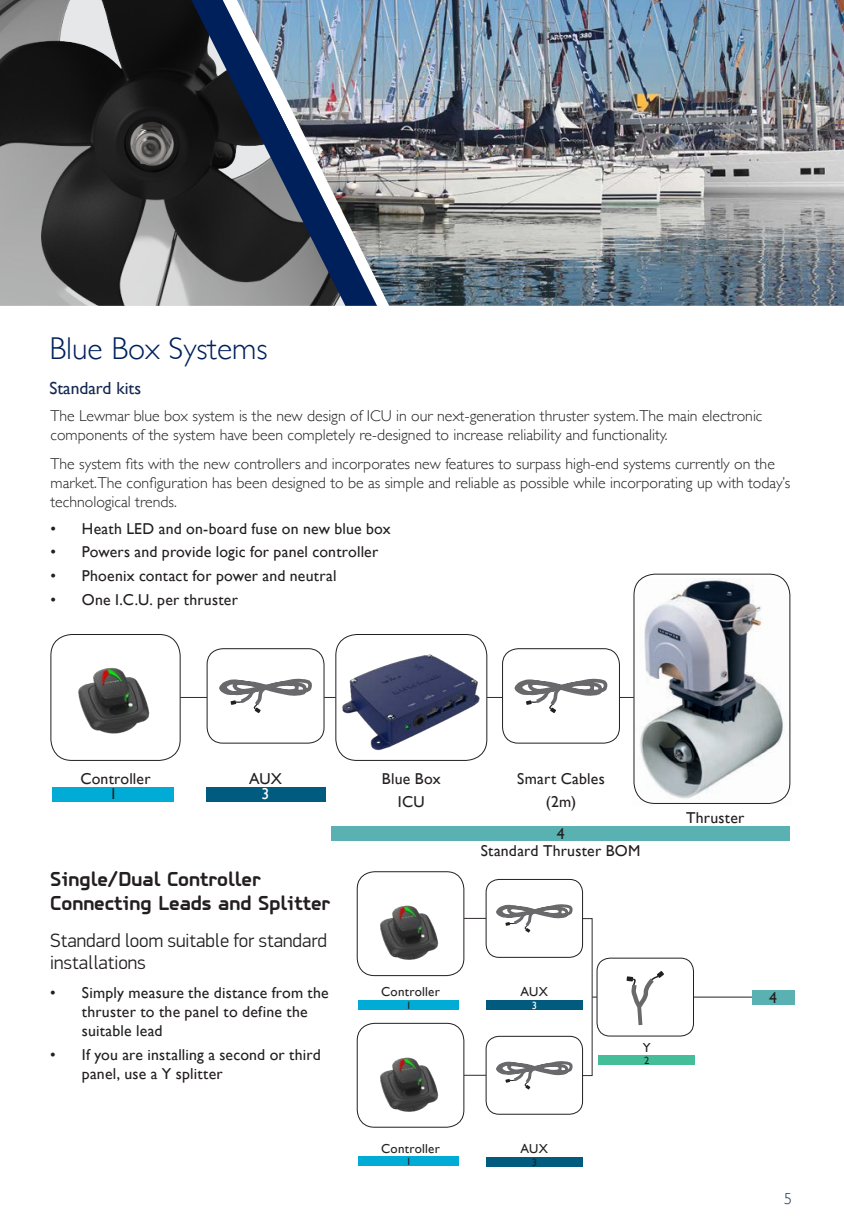
<style>
.page{position:relative;width:844px;height:1216px;background:#fff}
.page>*{position:absolute;margin:0;border:0;box-sizing:border-box;transform-origin:0 0}
.t1{font:300 31.5px "Gill Sans";color:#00205b}
.Header_12pt{font:700 21px/24.5px "PF Isotext Pro";color:#231f20}
.General_text_11{font:300 19.25px/21.9px "PF Din Display Pro";color:#231f20}
.Top_Page{font:17.5px "Gill Sans";color:#142851}
.t2{font:300 15.75px/18.9px "Gill Sans";color:#231f20}
.Key_Features{font:15.75px/18.9px "Gill Sans";letter-spacing:.015em;color:#231f20}
.t3{font:300 15.75px "Gill Sans";color:#172b52}
.Key_Features-2{font:15.75px "Gill Sans";color:#fff}
.Key_Features-3{font:12.95px "Gill Sans";letter-spacing:.02em;color:#231f20}
.Key_Features-4{font:10.5px "Gill Sans";color:#231f20}
.Key_Features-5{font:10.5px "Gill Sans";color:#fff}
</style>
<div class="page">
<div style="left:596px;top:957px;width:97px;height:79px;border:1px solid #231f20;border-radius:13px"></div>
<div style="left:331px;top:826px;width:458px;height:15px;background:#59b2b1"></div>
<img style="left:377px;top:0;width:466px;height:306px">
<img style="left:0;top:0;width:191px;height:306px">
<svg style="left:191px;top:0;width:186px;height:306px;background:#5d6878"></svg>
<img style="left:635px;top:578px;width:156px;height:226px">
<div style="left:633px;top:573px;width:157px;height:230px;border:1px solid #231f20;border-radius:21px"></div>
<img style="left:336px;top:648px;width:152px;height:107px">
<svg style="left:514px;top:678px;width:94px;height:35px"></svg>
<div style="left:502px;top:648px;width:117px;height:95px;border:1px solid #231f20;border-radius:16px"></div>
<svg style="left:619px;top:697px;width:14px;height:1px"></svg>
<div style="left:335px;top:634px;width:152px;height:126px;border:1px solid #231f20;border-radius:21px"></div>
<svg style="left:487px;top:697px;width:16px;height:1px"></svg>
<img style="left:51px;top:634px;width:129px;height:123px">
<div style="left:50px;top:634px;width:130px;height:126px;border:1px solid #231f20;border-radius:21px"></div>
<svg style="left:180px;top:697px;width:27px;height:1px"></svg>
<svg style="left:219px;top:678px;width:93px;height:35px"></svg>
<div style="left:207px;top:648px;width:117px;height:95px;border:1px solid #231f20;border-radius:16px"></div>
<div style="left:206px;top:786px;width:119px;height:15px;background:#005b7f"></div>
<div style="left:53px;top:786px;width:121px;height:15px;background:#00acd5"></div>
<img style="left:358px;top:871px;width:106px;height:106px">
<div style="left:356px;top:871px;width:108px;height:105px;border:1px solid #231f20;border-radius:17px"></div>
<svg style="left:464px;top:917px;width:21px;height:1px"></svg>
<svg style="left:496px;top:904px;width:77px;height:28px"></svg>
<div style="left:485px;top:879px;width:98px;height:78px;border:1px solid #231f20;border-radius:13px"></div>
<div style="left:486px;top:999px;width:96px;height:10px;background:#005b7f"></div>
<div style="left:358px;top:999px;width:101px;height:10px;background:#00acd5"></div>
<div style="left:598px;top:1054px;width:97px;height:10px;background:#44be98"></div>
<img style="left:358px;top:1024px;width:106px;height:104px">
<div style="left:356px;top:1022px;width:108px;height:105px;border:1px solid #231f20;border-radius:17px"></div>
<svg style="left:464px;top:1074px;width:21px;height:1px"></svg>
<svg style="left:496px;top:1061px;width:77px;height:28px"></svg>
<div style="left:485px;top:1035px;width:98px;height:79px;border:1px solid #231f20;border-radius:13px"></div>
<div style="left:486px;top:1156px;width:96px;height:10px;background:#005b7f"></div>
<div style="left:358px;top:1156px;width:101px;height:10px;background:#00acd5"></div>
<hr style="left:693px;top:996px;width:58px;height:1px;background:#231f20">
<div style="left:751px;top:990px;width:43px;height:14px;background:#59b2b1"></div>
<svg style="left:626px;top:971px;width:38px;height:55px"></svg>
<p class="t1" style="left:49px;top:323px;width:220px">Blue Box Systems</p>
<p class="Top_Page" style="left:49px;top:377px;width:93px">Standard kits</p>
<p class="t2" style="left:50px;top:406px;width:713px">The Lewmar blue box system is the new design of ICU in our next-generation thruster system.The main electronic components of the system have been completely re-designed to increase reliability and functionality.</p>
<p class="t2" style="left:50px;top:453px;width:741px">The system fits with the new controllers and incorporates new features to surpass high-end systems currently on the market.The configuration has been designed to be as simple and reliable as possible while incorporating up with today’s technological trends.</p>
<p class="Key_Features" style="left:50px;top:518px;width:342px">• Heath LED and on-board fuse on new blue box</p>
<p class="Key_Features" style="left:50px;top:542px;width:329px">• Powers and provide logic for panel controller</p>
<p class="Key_Features" style="left:50px;top:566px;width:287px">• Phoenix contact for power and neutral</p>
<p class="Key_Features" style="left:50px;top:590px;width:189px">• One I.C.U. per thruster</p>
<p class="Key_Features" style="left:80px;top:768px;width:72px">Controller</p>
<p class="Key_Features" style="left:249px;top:768px;width:34px">AUX</p>
<p class="Key_Features" style="left:109px;top:784px;width:9px">1</p>
<p class="Key_Features-2" style="left:261px;top:784px;width:9px">3</p>
<p class="Header_12pt" style="left:50px;top:866px;width:281px">Single/Dual Controller<br>Connecting Leads and Splitter</p>
<p class="General_text_11" style="left:50px;top:930px;width:278px">Standard loom suitable for standard installations</p>
<p class="Key_Features" style="left:82px;top:982px;width:248px;text-indent:-32px">• Simply measure the distance from the thruster to the panel to define the suitable lead</p>
<p class="Key_Features" style="left:82px;top:1044px;width:240px;text-indent:-32px">• If you are installing a second or third panel, use a Y splitter</p>
<p class="Key_Features" style="left:382px;top:768px;width:60px">Blue Box</p>
<p class="Key_Features" style="left:398px;top:792px;width:28px">ICU</p>
<p class="Key_Features" style="left:517px;top:768px;width:89px">Smart Cables</p>
<p class="Key_Features" style="left:545px;top:792px;width:32px">(2m)</p>
<p class="Key_Features" style="left:480px;top:841px;width:161px">Standard Thruster BOM</p>
<p class="Key_Features" style="left:556px;top:824px;width:9px">4</p>
<p class="Key_Features" style="left:686px;top:808px;width:60px">Thruster</p>
<p class="Key_Features-3" style="left:381px;top:984px;width:60px">Controller</p>
<p class="Key_Features-3" style="left:520px;top:984px;width:29px">AUX</p>
<p class="Key_Features-4" style="left:406px;top:998px;width:7px">1</p>
<p class="Key_Features-5" style="left:531px;top:998px;width:7px">3</p>
<p class="Key_Features-3" style="left:381px;top:1141px;width:60px">Controller</p>
<p class="Key_Features-3" style="left:520px;top:1141px;width:29px">AUX</p>
<p class="Key_Features-4" style="left:406px;top:1155px;width:7px">1</p>
<p class="Key_Features-4" style="left:531px;top:1155px;width:7px">3</p>
<p class="Key_Features-3" style="left:642px;top:1039px;width:9px">Y</p>
<p class="Key_Features-4" style="left:644px;top:1053px;width:7px">2</p>
<p class="Key_Features" style="left:769px;top:987px;width:9px">4</p>
<p class="t3" style="left:784px;top:1186px;width:9px">5</p>
</div>
